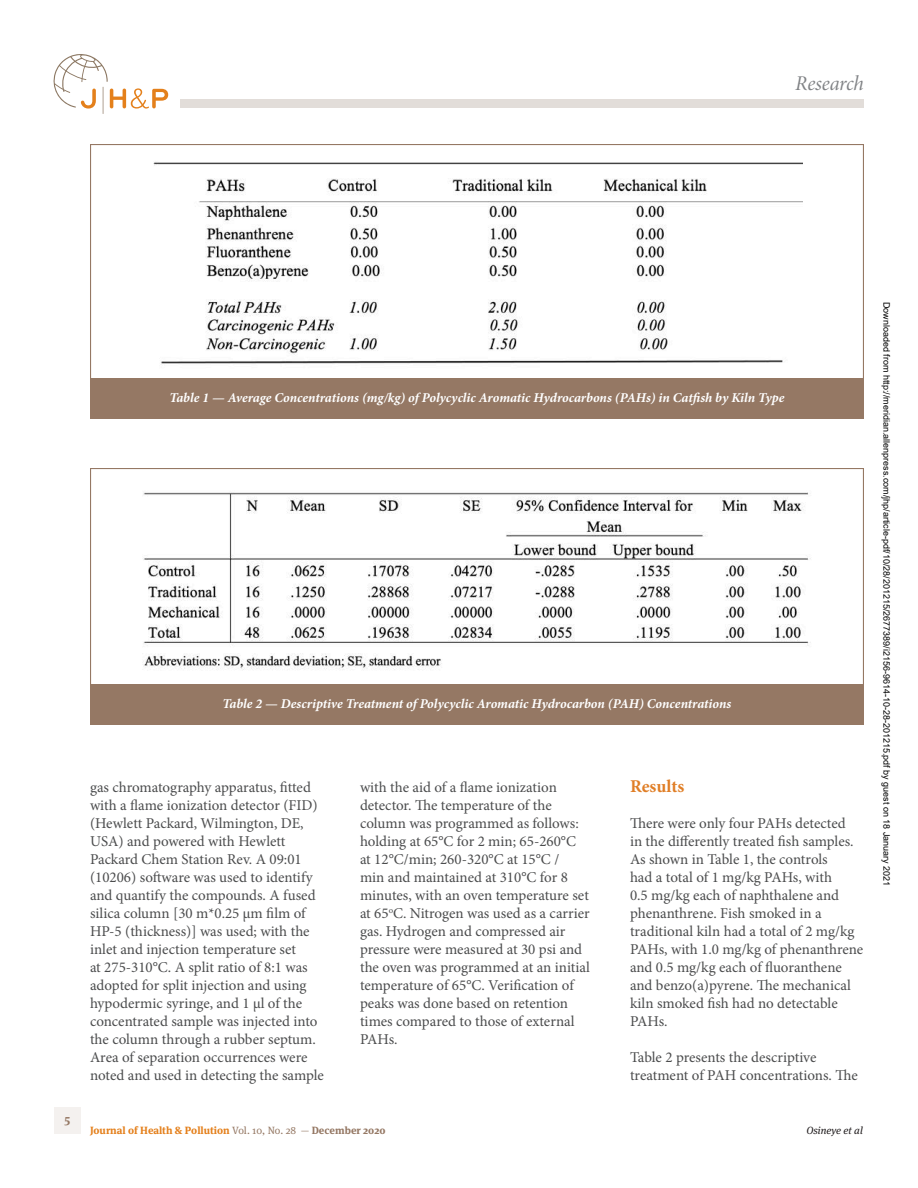
<style>
.page{position:relative;width:918px;height:1188px;background:#fff}
.page>*{position:absolute;margin:0;border:0;box-sizing:border-box;transform-origin:0 0}
.t1{font:21px "Minion Pro It Subh";letter-spacing:-.01em;color:#808285}
.Journal_Paragraph{font:700 18px "Minion Pro";color:#e07e26}
.Journal_Paragraph-2{font:15px/18px "Minion Pro";color:#4b4c4d}
.Figure_Caption{font:italic 700 13.5px "Minion Pro";letter-spacing:-.005em;color:#fff}
.t2{font:700 12px "Meta Serif Pro";color:#957864}
.t3{font:700 10.5px "Meta Serif Pro";color:#e4801c}
.t4{font:italic 10.5px "Meta Serif Pro";color:#231f20}
.t5{font:9px "Arial";color:#000}
.s1{font-weight:400;color:#957864}
.s2{color:#957864}
</style>
<div class="page">
<svg style="left:53px;top:54px;width:115px;height:60px"></svg>
<div style="left:180px;top:99px;width:684px;height:9px;background:#e2ddd9"></div>
<div style="left:54px;top:1107px;width:27px;height:27px;background:#f4f1ef"></div>
<div style="left:90px;top:378px;width:774px;height:40px;background:#957864"></div>
<div style="left:90px;top:684px;width:774px;height:40px;background:#957864"></div>
<img style="left:153px;top:162px;width:649px;height:202px">
<img style="left:143px;top:492px;width:668px;height:178px">
<h1 class="t1" style="left:795px;top:70px;width:70px">Research</h1>
<p class="t2" style="left:65px;top:1111px;width:7px">5</p>
<p class="Figure_Caption" style="left:169px;top:388px;width:617px">Table 1 — Average Concentrations (mg/kg) of Polycyclic Aromatic Hydrocarbons (PAHs) in Catfish by Kiln Type</p>
<p class="Figure_Caption" style="left:223px;top:694px;width:510px">Table 2 — Descriptive Treatment of Polycyclic Aromatic Hydrocarbon (PAH) Concentrations</p>
<p class="Journal_Paragraph-2" style="left:90px;top:778px;width:235px">gas chromatography apparatus, fitted with a flame ionization detector (FID) (Hewlett Packard, Wilmington, DE, USA) and powered with Hewlett Packard Chem Station Rev. A 09:01 (10206) software was used to identify and quantify the compounds. A fused silica column [30 m*0.25 μm film of HP-5 (thickness)] was used; with the inlet and injection temperature set<br>at 275-310°C. A split ratio of 8:1 was adopted for split injection and using hypodermic syringe, and 1 μl of the concentrated sample was injected into the column through a rubber septum.<br>Area of separation occurrences were noted and used in detecting the sample</p>
<p class="Journal_Paragraph-2" style="left:360px;top:778px;width:232px">with the aid of a flame ionization detector. The temperature of the column was programmed as follows: holding at 65°C for 2 min; 65-260°C at 12°C/min; 260-320°C at 15°C /<br>min and maintained at 310°C for 8 minutes, with an oven temperature set at 65<sup>o</sup>C. Nitrogen was used as a carrier gas. Hydrogen and compressed air pressure were measured at 30 psi and the oven was programmed at an initial temperature of 65°C. Verification of peaks was done based on retention times compared to those of external<br>PAHs.</p>
<p class="Journal_Paragraph" style="left:630px;top:774px;width:56px">Results</p>
<p class="Journal_Paragraph-2" style="left:630px;top:814px;width:235px">There were only four PAHs detected<br>in the differently treated fish samples.<br>As shown in Table 1, the controls<br>had a total of 1 mg/kg PAHs, with<br>0.5 mg/kg each of naphthalene and phenanthrene. Fish smoked in a traditional kiln had a total of 2 mg/kg<br>PAHs, with 1.0 mg/kg of phenanthrene and 0.5 mg/kg each of fluoranthene and benzo(a)pyrene. The mechanical kiln smoked fish had no detectable<br>PAHs.</p>
<p class="Journal_Paragraph-2" style="left:630px;top:1048px;width:229px">Table 2 presents the descriptive treatment of PAH concentrations. The</p>
<p class="t3" style="left:90px;top:1122px;width:297px">Journal of Health &amp; Pollution <span class="s1">Vol. 10, No. 28 —</span> <span class="s2">December 2020</span></p>
<p class="t4" style="left:806px;top:1123px;width:58px">Osineye et al</p>
<p class="t5" style="left:890px;top:302px;width:586px;rotate:90deg">Downloaded from http://meridian.allenpress.com/jhp/article-pdf/10/28/201215/2677389/i2156-9614-10-28-201215.pdf by guest on 18 January 2021</p>
</div>
